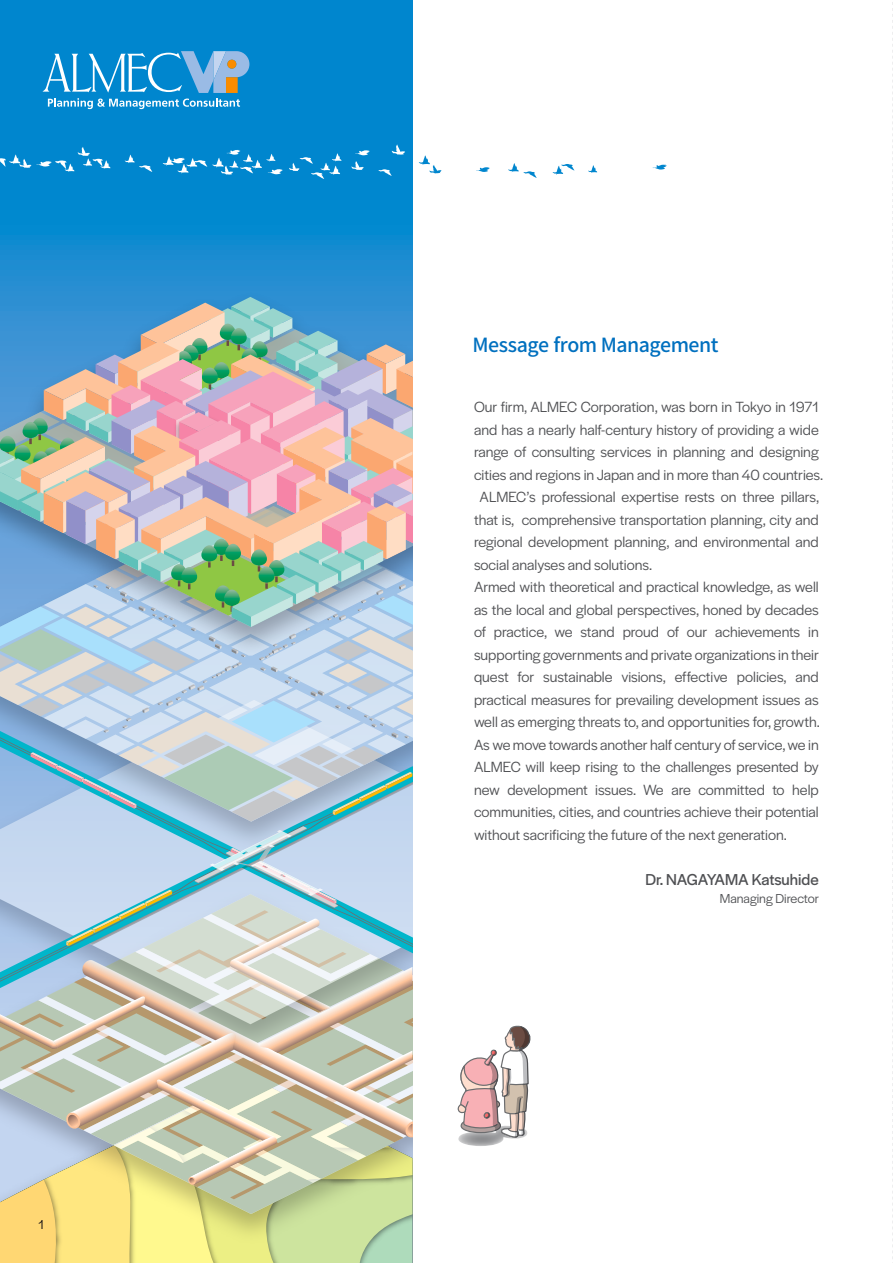
<style>
.page{position:relative;width:893px;height:1263px;background:#fff}
.page>*{position:absolute;margin:0;border:0;box-sizing:border-box;transform-origin:0 0}
.t1{font:500 19.5px "Noto Sans CJ Kjp";letter-spacing:-.025em;color:#0070bf}
.t2{font:16.5px "Halyard Display";letter-spacing:-.005em;color:#4f5053}
.t3{font:15.3px "Halyard Display";color:#4f5053}
.t4{font:13.5px "Halyard Display";color:#4f5053}
.t5{font:13.5px "Halyard Display";color:#0c0910}
</style>
<div class="page">
<hr style="left:892px;top:0;width:1px;height:1263px;background:#bfbfbf">
<svg style="left:0;top:0;width:412px;height:284px;background:#0587ce"></svg>
<svg style="left:42px;top:51px;width:207px;height:58px;background:#42a0d4"></svg>
<div style="left:0;top:284px;width:412px;height:13px;background:#298ed2"></div>
<svg style="left:0;top:297px;width:412px;height:966px;background:#bac5c2"></svg>
<svg style="left:355px;top:150px;width:15px;height:5px"></svg>
<svg style="left:652px;top:164px;width:15px;height:6px"></svg>
<svg style="left:351px;top:161px;width:13px;height:9px"></svg>
<svg style="left:392px;top:144px;width:13px;height:11px"></svg>
<svg style="left:378px;top:169px;width:14px;height:7px"></svg>
<svg style="left:125px;top:154px;width:27px;height:18px"></svg>
<svg style="left:476px;top:167px;width:14px;height:5px"></svg>
<svg style="left:0;top:147px;width:110px;height:25px;background:#1e94d3"></svg>
<svg style="left:419px;top:155px;width:22px;height:19px"></svg>
<svg style="left:553px;top:164px;width:21px;height:11px"></svg>
<svg style="left:508px;top:163px;width:29px;height:15px"></svg>
<svg style="left:588px;top:165px;width:9px;height:8px"></svg>
<svg style="left:289px;top:153px;width:52px;height:26px"></svg>
<svg style="left:163px;top:150px;width:120px;height:25px;background:#2798d5"></svg>
<svg style="left:457px;top:1025px;width:74px;height:121px"></svg>
<p class="t5" style="left:39px;top:1215px;width:7px">1</p>
<p class="t1" style="left:472px;top:334px;width:248px">Message from Management</p>
<p class="t3" style="left:474px;top:396px;width:346px">Our firm, ALMEC Corporation, was born in Tokyo in 1971</p>
<p class="t3" style="left:474px;top:419px;width:346px">and has a nearly half-century history of providing a wide</p>
<p class="t3" style="left:474px;top:441px;width:346px">range of consulting services in planning and designing</p>
<p class="t3" style="left:474px;top:464px;width:351px">cities and regions in Japan and in more than 40 countries.</p>
<p class="t3" style="left:480px;top:486px;width:341px">ALMEC’s professional expertise rests on three pillars,</p>
<p class="t3" style="left:474px;top:509px;width:346px">that is, comprehensive transportation planning, city and</p>
<p class="t3" style="left:474px;top:531px;width:346px">regional development planning, and environmental and</p>
<p class="t3" style="left:474px;top:554px;width:180px">social analyses and solutions.</p>
<p class="t3" style="left:474px;top:576px;width:346px">Armed with theoretical and practical knowledge, as well</p>
<p class="t3" style="left:474px;top:599px;width:346px">as the local and global perspectives, honed by decades</p>
<p class="t3" style="left:474px;top:621px;width:346px">of practice, we stand proud of our achievements in</p>
<p class="t3" style="left:474px;top:644px;width:346px">supporting governments and private organizations in their</p>
<p class="t3" style="left:474px;top:666px;width:346px">quest for sustainable visions, effective policies, and</p>
<p class="t3" style="left:474px;top:689px;width:346px">practical measures for prevailing development issues as</p>
<p class="t3" style="left:474px;top:711px;width:347px">well as emerging threats to, and opportunities for, growth.</p>
<p class="t3" style="left:474px;top:734px;width:346px">As we move towards another half century of service, we in</p>
<p class="t3" style="left:474px;top:756px;width:346px">ALMEC will keep rising to the challenges presented by</p>
<p class="t3" style="left:474px;top:779px;width:346px">new development issues. We are committed to help</p>
<p class="t3" style="left:474px;top:801px;width:346px">communities, cities, and countries achieve their potential</p>
<p class="t3" style="left:474px;top:824px;width:314px">without sacrificing the future of the next generation.</p>
<p class="t2" style="left:645px;top:868px;width:175px">Dr. NAGAYAMA Katsuhide</p>
<p class="t4" style="left:720px;top:889px;width:101px">Managing Director</p>
</div>
